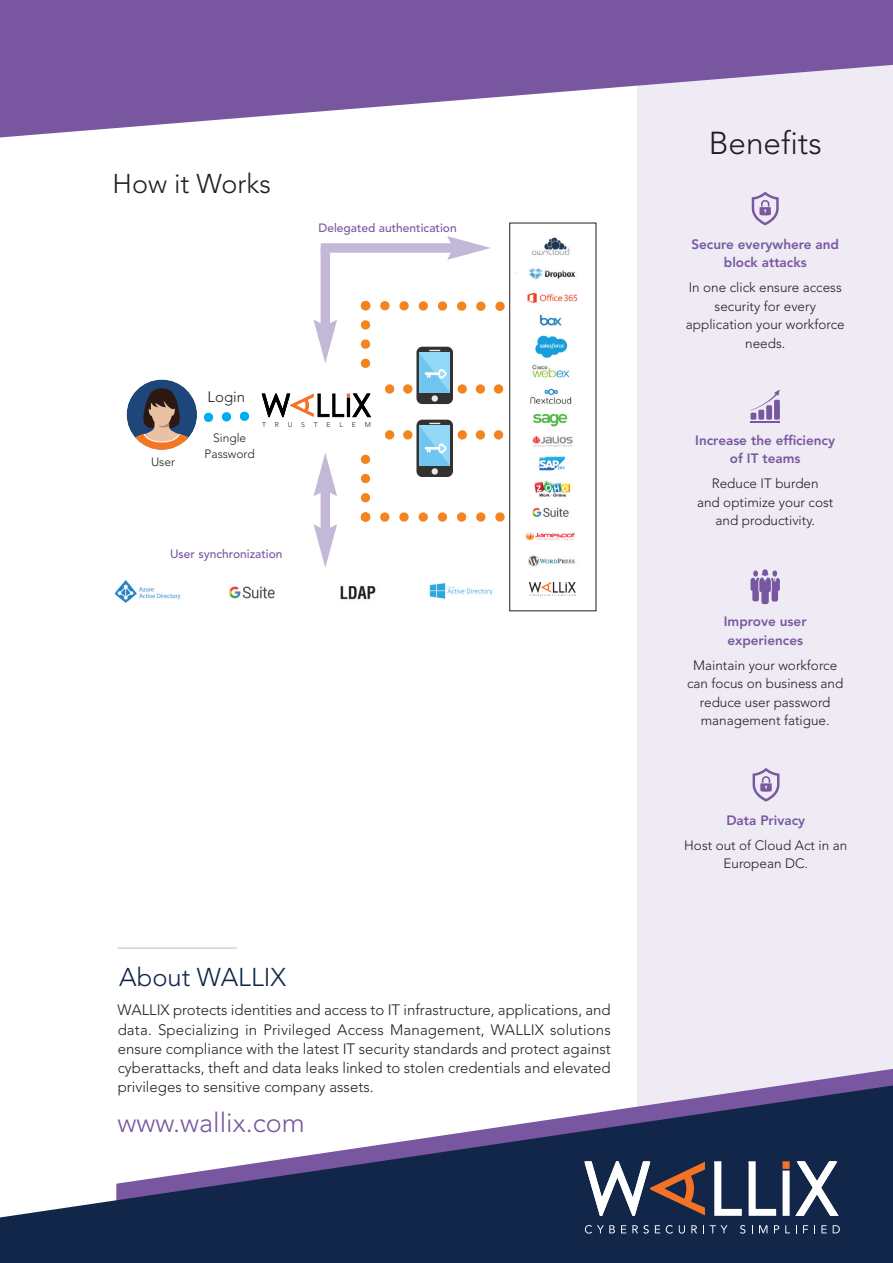
<style>
.page{position:relative;width:893px;height:1263px;background:#fff}
.page>*{position:absolute;margin:0;border:0;box-sizing:border-box;transform-origin:0 0}
.t1{font:300 31.5px "Avenir";color:#231f20}
.t2{font:300 27px "Avenir";color:#7857a0}
.t3{font:300 27px "Avenir";color:#231f20}
.t4{font:300 25.65px "Avenir";color:#112649}
.t5{font:300 15px/19px "Avenir";color:#231f20;text-align:justify}
.t6{font:300 13.5px/18.5px "Avenir";color:#231f20;text-align:center}
.t7{font:800 13.5px/18.5px "Avenir";color:#7857a0;text-align:center}
.t8{font:500 12px "Avenir";color:#7857a0}
.t9{font:300 12px/15.9px "Avenir";color:#231f20;text-align:center}
.t10{font:300 6.9px "Avenir";color:#231f20}
</style>
<div class="page">
<div style="left:637px;top:18px;width:256px;height:1245px;background:#eeebf4"></div>
<svg style="left:753px;top:768px;width:26px;height:34px"></svg>
<svg style="left:750px;top:569px;width:30px;height:35px"></svg>
<hr style="left:750px;top:421px;width:30px;height:2px;background:#7857a0">
<div style="left:758px;top:410px;width:6px;height:10px;background:#7857a0"></div>
<div style="left:750px;top:413px;width:6px;height:7px;background:#7857a0"></div>
<div style="left:774px;top:400px;width:6px;height:20px;background:#7857a0"></div>
<div style="left:766px;top:405px;width:6px;height:15px;background:#7857a0"></div>
<svg style="left:751px;top:389px;width:29px;height:21px"></svg>
<svg style="left:752px;top:192px;width:27px;height:33px"></svg>
<svg style="left:0;top:0;width:893px;height:138px;fill:#7857a0"></svg>
<svg style="left:805px;top:1069px;width:88px;height:13px"></svg>
<svg style="left:0;top:1082px;width:893px;height:181px;fill:#112649"></svg>
<svg style="left:712px;top:1161px;width:65px;height:56px;background:#56647d"></svg>
<svg style="left:783px;top:1161px;width:57px;height:56px;background:#6d788c"></svg>
<svg style="left:584px;top:1161px;width:122px;height:56px;background:#5d5a68"></svg>
<svg style="left:585px;top:1225px;width:30px;height:8px"></svg>
<svg style="left:621px;top:1225px;width:5px;height:8px"></svg>
<svg style="left:632px;top:1225px;width:17px;height:8px"></svg>
<svg style="left:655px;top:1225px;width:5px;height:8px"></svg>
<svg style="left:666px;top:1225px;width:7px;height:8px"></svg>
<svg style="left:679px;top:1225px;width:6px;height:8px"></svg>
<svg style="left:691px;top:1225px;width:6px;height:8px"></svg>
<svg style="left:710px;top:1225px;width:17px;height:8px"></svg>
<svg style="left:740px;top:1225px;width:5px;height:8px"></svg>
<svg style="left:759px;top:1225px;width:8px;height:8px"></svg>
<svg style="left:774px;top:1225px;width:5px;height:8px"></svg>
<svg style="left:785px;top:1225px;width:5px;height:8px"></svg>
<svg style="left:803px;top:1225px;width:5px;height:8px"></svg>
<svg style="left:821px;top:1225px;width:6px;height:8px"></svg>
<svg style="left:833px;top:1225px;width:7px;height:8px"></svg>
<div style="left:127px;top:379px;width:70px;height:71px;background:#1e467a;border-radius:50%"></div>
<img style="left:517px;top:237px;width:60px;height:59px">
<div style="left:321px;top:248px;width:9px;height:80px;background:#c4b8d8"></div>
<div style="left:321px;top:243px;width:134px;height:10px;background:#c4b8d8"></div>
<svg style="left:447px;top:236px;width:43px;height:24px"></svg>
<img style="left:530px;top:582px;width:46px;height:13px">
<img style="left:114px;top:580px;width:379px;height:23px">
<svg style="left:135px;top:296px;width:443px;height:272px"></svg>
<hr style="left:118px;top:947px;width:119px;height:2px;background:#d1d2d4">
<h2 class="t3" style="left:113px;top:168px;width:160px">How it Works</h2>
<p class="t8" style="left:318px;top:217px;width:140px">Delegated authentication</p>
<p class="t9" style="left:151px;top:454px;width:25px">User</p>
<p class="t5" style="left:208px;top:387px;width:39px">Login</p>
<p class="t9" style="left:205px;top:430px;width:52px">Single<br>Password</p>
<p class="t10" style="left:262px;top:420px;width:5px">T</p>
<p class="t10" style="left:275px;top:420px;width:6px">R</p>
<p class="t10" style="left:288px;top:420px;width:6px">U</p>
<p class="t10" style="left:301px;top:420px;width:5px">S</p>
<p class="t10" style="left:314px;top:420px;width:5px">T</p>
<p class="t10" style="left:327px;top:420px;width:6px">E</p>
<p class="t10" style="left:340px;top:420px;width:5px">L</p>
<p class="t10" style="left:352px;top:420px;width:6px">E</p>
<p class="t10" style="left:365px;top:420px;width:8px">M</p>
<p class="t8" style="left:170px;top:544px;width:114px">User synchronization</p>
<h3 class="t4" style="left:119px;top:961px;width:168px">About WALLIX</h3>
<p class="t5" style="left:118px;top:1001px;width:495px">WALLIX protects identities and access to IT infrastructure, applications, and data. Specializing in Privileged Access Management, WALLIX solutions ensure compliance with the latest IT security standards and protect against cyberattacks, theft and data leaks linked to stolen credentials and elevated privileges to sensitive company assets.</p>
<h2 class="t2" style="left:118px;top:1106px;width:189px">www.wallix.com</h2>
<h1 class="t1" style="left:709px;top:125px;width:115px">Benefits</h1>
<p class="t7" style="left:691px;top:235px;width:149px">Secure everywhere and block attacks</p>
<p class="t6" style="left:686px;top:278px;width:160px">In one click ensure access security for every application your workforce needs.</p>
<p class="t7" style="left:695px;top:431px;width:141px">Increase the efficiency of IT teams</p>
<p class="t6" style="left:697px;top:474px;width:138px">Reduce IT burden<br>and optimize your cost and productivity.</p>
<p class="t7" style="left:724px;top:612px;width:84px;text-align:left">Improve user experiences</p>
<p class="t6" style="left:687px;top:656px;width:158px">Maintain your workforce can focus on business and reduce user password management fatigue.</p>
<p class="t7" style="left:726px;top:811px;width:80px">Data Privacy</p>
<p class="t6" style="left:684px;top:836px;width:165px">Host out of Cloud Act in an<br>European DC.</p>
</div>
